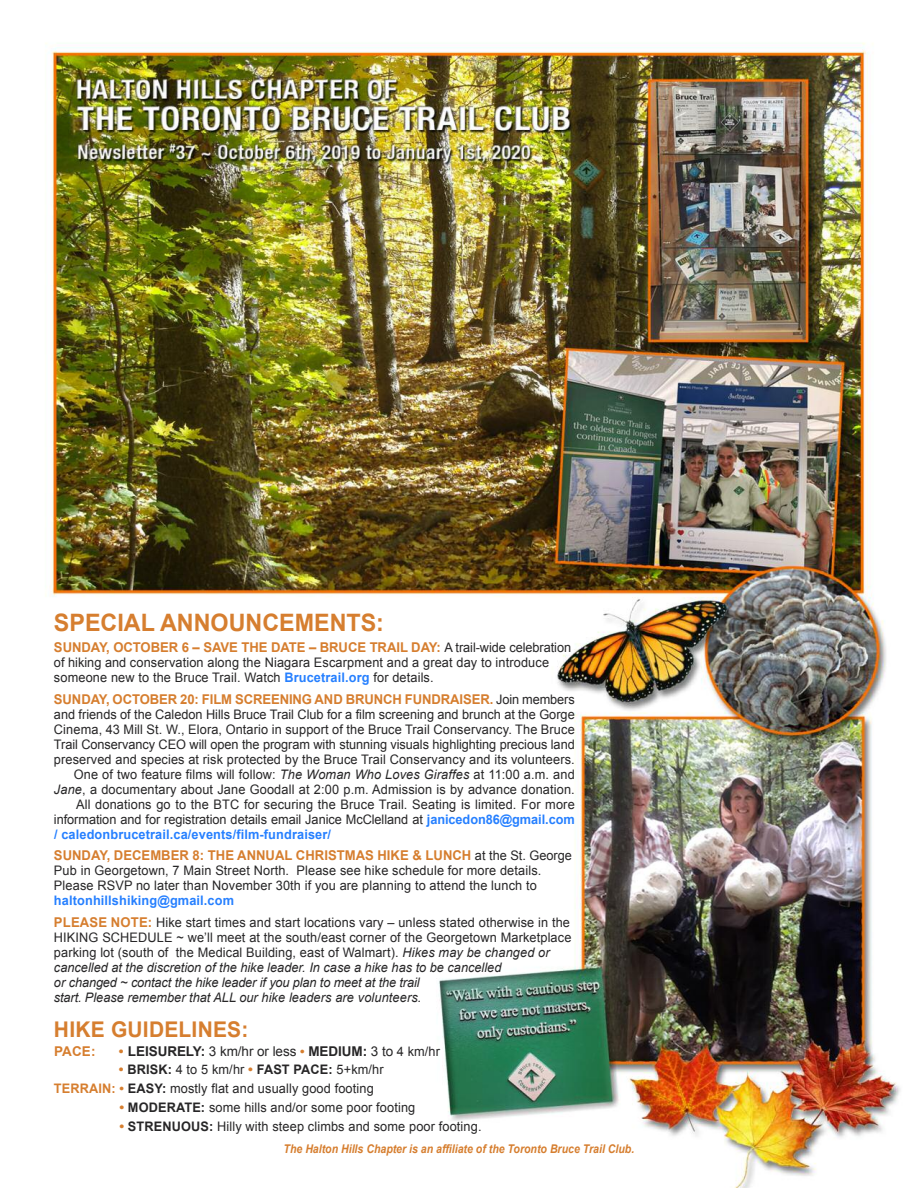
<style>
.page{position:relative;width:918px;height:1188px;background:#fff}
.page>*{position:absolute;margin:0;border:0;box-sizing:border-box;transform-origin:0 0}
.t1{font:700 24px "Arial";color:#d67e2f}
.t2{font:700 21.6px "Arial";letter-spacing:.01em;color:#d67e2f}
.t3{font:700 13.5px "Arial";letter-spacing:-.005em;color:#d67e2f}
.t4{font:700 13.5px "Arial";letter-spacing:-.005em;color:#272627}
.t5{font:13.2px/15px "Arial";letter-spacing:.01em;color:#272627}
.t6{font:italic 13.2px/15px "Arial";color:#272627}
.t7{font:700 13.2px "Arial";letter-spacing:.01em;color:#2680ff}
.t8{font:italic 700 12px "Arial";color:#d67e2f;scale:.88 1}
.s1{font-weight:400;font-size:13.2px;color:#272627}
.s2{font-weight:700;color:#2680ff}
.s3{font-style:italic}
.s4{font-weight:700;font-size:13.5px;color:#d67e2f}
.s5{font-style:normal}
.s6{color:#d67e2f}
.s7{font-weight:400}
.s8{font-size:13.2px;color:#d67e2f}
.s9{font-weight:400;font-size:13.2px}
.s10{font-weight:700}
.s11{font-weight:700;color:#d67e2f}
</style>
<div class="page">
<img style="left:45px;top:42px;width:855px;height:1146px">
<h1 class="t1" style="left:54px;top:609px;width:332px">SPECIAL ANNOUNCEMENTS:</h1>
<p class="t3" style="left:54px;top:640px;width:519px">SUNDAY, OCTOBER 6 – SAVE THE DATE – BRUCE TRAIL DAY: <span class="s1">A trail-wide celebration</span></p>
<p class="t5" style="left:54px;top:655px;width:497px">of hiking and conservation along the Niagara Escarpment and a great day to introduce someone new to the Bruce Trail. Watch <span class="s2">Brucetrail.org</span> for details.</p>
<p class="t3" style="left:54px;top:692px;width:522px">SUNDAY, OCTOBER 20: FILM SCREENINg AND BRUNCH FUNDRAISER. <span class="s1">Join members</span></p>
<p class="t5" style="left:54px;top:707px;width:522px">and friends of the Caledon Hills Bruce Trail Club for a film screening and brunch at the Gorge</p>
<p class="t5" style="left:54px;top:722px;width:522px">Cinema, 43 Mill St. W., Elora, Ontario in support of the Bruce Trail Conservancy. The Bruce</p>
<p class="t5" style="left:54px;top:737px;width:522px">Trail Conservancy CEO will open the program with stunning visuals highlighting precious land</p>
<p class="t5" style="left:54px;top:752px;width:522px">preserved and species at risk protected by the Bruce Trail Conservancy and its volunteers.</p>
<p class="t5" style="left:74px;top:767px;width:502px">One of two feature films will follow: <span class="s3">The Woman Who Loves Giraffes</span> at 11:00 a.m. and</p>
<p class="t5" style="left:54px;top:782px;width:522px"><span class="s3">Jane</span>, a documentary about Jane Goodall at 2:00 p.m. Admission is by advance donation.</p>
<p class="t5" style="left:76px;top:797px;width:500px">All donations go to the BTC for securing the Bruce Trail. Seating is limited. For more</p>
<p class="t5" style="left:54px;top:812px;width:522px">information and for registration details email Janice McClelland at <span class="s2">janicedon86@gmail.com</span></p>
<p class="t7" style="left:54px;top:827px;width:279px">/ caledonbrucetrail.ca/events/film-fundraiser/</p>
<p class="t3" style="left:54px;top:848px;width:520px">SUNDAY, DECEMBER 8: THE ANNUAL CHRISTMAS HIKE &amp; LUNCH <span class="s1">at the St. George</span></p>
<p class="t5" style="left:54px;top:863px;width:489px">Pub in Georgetown, 7 Main Street North. Please see hike schedule for more details.<br>Please RSVP no later than November 30th if you are planning to attend the lunch to</p>
<p class="t5" style="left:54px;top:890px;width:518px;line-height:21.5px"><span class="s2">haltonhillshiking@gmail.com<br></span><span class="s4">PLEASE NOTE:</span> Hike start times and start locations vary – unless stated otherwise in the</p>
<p class="t6" style="left:54px;top:930px;width:519px"><span class="s5">HIKING SCHEDULE ~ we’ll meet at the south/east corner of the Georgetown Marketplace parking lot (south of the Medical Building, east of Walmart).</span> Hikes may be changed or cancelled at the discretion of the hike leader. In case a hike has to be cancelled<br>or changed ~ contact the hike leader if you plan to meet at the trail<br>start. Please remember that ALL our hike leaders are volunteers.</p>
<h2 class="t2" style="left:54px;top:1017px;width:196px">HIKE gUIDELINES:</h2>
<p class="t3" style="left:54px;top:1043px;width:43px">PACE:</p>
<p class="t4" style="left:119px;top:1043px;width:323px"><span class="s6">•</span> LEISURELY: <span class="s7">3 km/hr or less</span> <span class="s8">•</span> MEDIUM: <span class="s7">3 to</span> <span class="s9">4 km/hr</span></p>
<p class="t5" style="left:54px;top:1060px;width:331px;line-height:18.8px;text-indent:65px"><span class="s4">•</span> <span class="s10">BRISK:</span> 4 to 5 km/hr <span class="s4">•</span> <span class="s10">FAST PACE:</span> 5+km/hr<br><span class="s11">TERRAIN: •</span> <span class="s10">EASY:</span> mostly flat and usually good footing</p>
<p class="t5" style="left:119px;top:1100px;width:297px"><span class="s4">•</span> <span class="s10">MODERATE:</span> some hills and/or some poor footing</p>
<p class="t5" style="left:119px;top:1118px;width:364px"><span class="s4">•</span> <span class="s10">STRENUOUS:</span> Hilly with steep climbs and some poor footing.</p>
<p class="t8" style="left:284px;top:1142px;width:400px">The Halton Hills Chapter is an affiliate of the Toronto Bruce Trail Club.</p>
</div>
